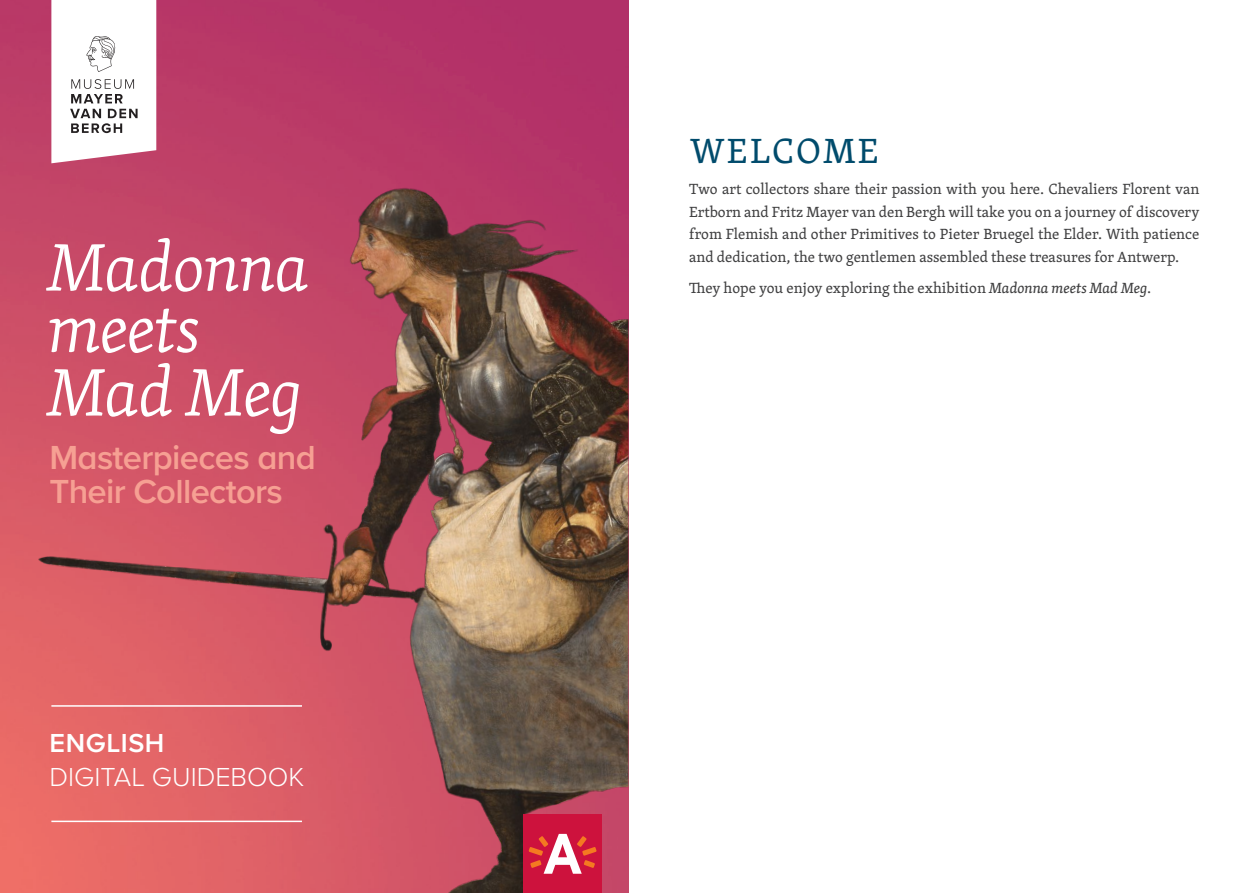
<style>
.page{position:relative;width:1259px;height:893px;background:#fff}
.page>*{position:absolute;margin:0;border:0;box-sizing:border-box;transform-origin:0 0}
.t1{font:italic 300 69.15px "Skolar Latin";letter-spacing:-.005em;color:#fff}
.tentoonstelling_tite{font:36px "Skolar Latin";letter-spacing:.06em;color:#004b6c}
.t2{font:600 34.65px/34.7px "Proxima Nova";letter-spacing:-.02em;color:#f6a093}
.t3{font:300 27px "Proxima Nova";color:#fff}
.t4{font:600 27px "Proxima Nova";letter-spacing:.02em;color:#fff}
.bodytekst_en{font:15.15px/22.5px "Skolar Latin";color:#3e3e3f;text-align:justify}
.s1{font-style:italic}
</style>
<div class="page">
<img style="left:0;top:0;width:628px;height:893px">
<img style="left:3px;top:168px;width:625px;height:725px">
<svg style="left:51px;top:0;width:105px;height:163px"></svg>
<hr style="left:51px;top:705px;width:251px;height:2px;background:#fff">
<hr style="left:51px;top:821px;width:251px;height:1px;background:#fff">
<div style="left:523px;top:815px;width:79px;height:78px;background:#cd123d"></div>
<svg style="left:528px;top:834px;width:68px;height:40px"></svg>
<p class="t1" style="left:48px;top:217px;width:263px">Madonna</p>
<p class="t1" style="left:48px;top:278px;width:154px">meets</p>
<p class="t1" style="left:48px;top:341px;width:255px">Mad Meg</p>
<p class="t2" style="left:49px;top:439px;width:268px">Masterpieces and<br>Their Collectors</p>
<p class="t4" style="left:50px;top:722px;width:116px">ENGLISH</p>
<p class="t3" style="left:50px;top:757px;width:256px">DIGITAL GUIDEBOOK</p>
<p class="tentoonstelling_tite" style="left:690px;top:124px;width:190px">WELCOME</p>
<p class="bodytekst_en" style="left:689px;top:177px;width:512px">Two art collectors share their passion with you here. Chevaliers Florent van Ertborn and Fritz Mayer van den Bergh will take you on a journey of discovery from Flemish and other Primitives to Pieter Bruegel the Elder. With patience and dedication, the two gentlemen assembled these treasures for Antwerp.</p>
<p class="bodytekst_en" style="left:689px;top:276px;width:464px">They hope you enjoy exploring the exhibition <span class="s1">Madonna meets Mad Meg</span>.</p>
</div>
